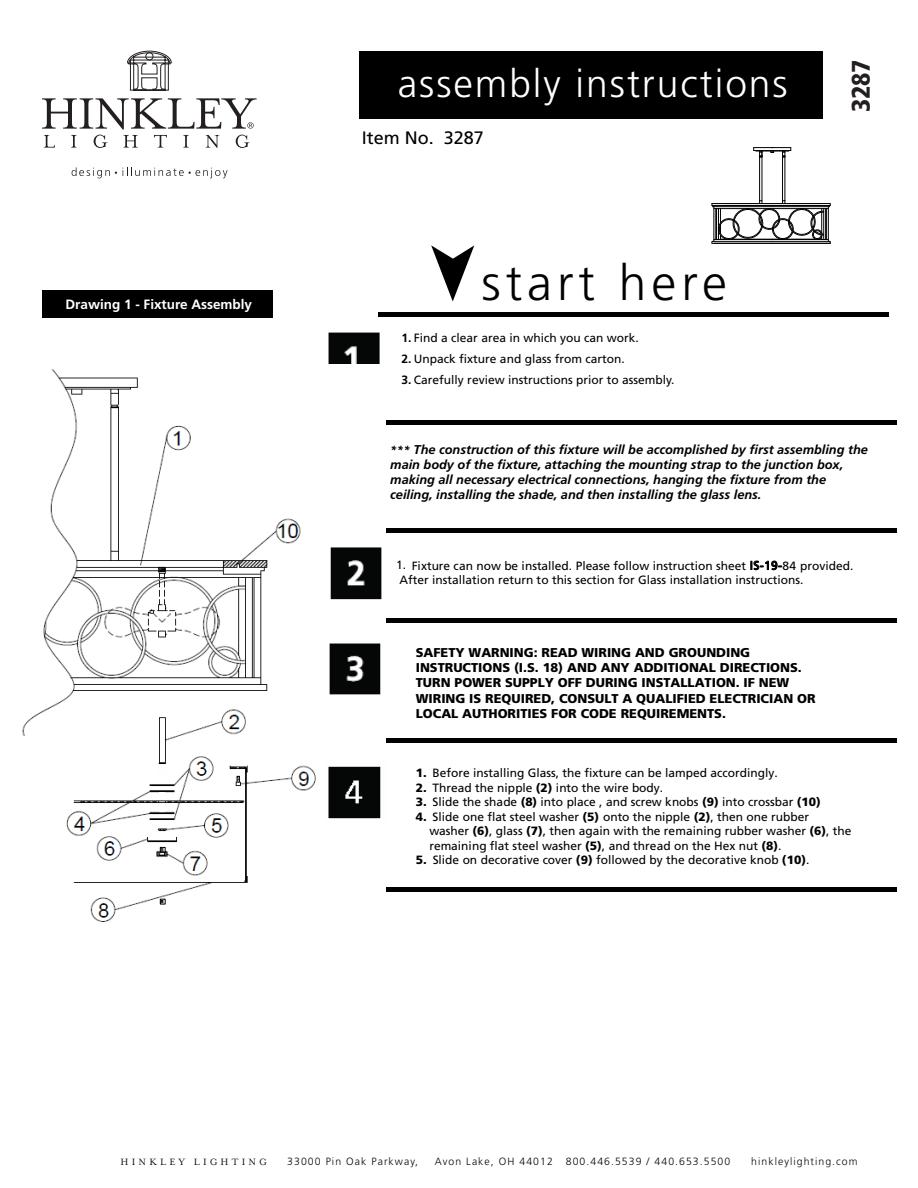
<style>
.page{position:relative;width:918px;height:1188px;background:#fff}
.page>*{position:absolute;margin:0;border:0;box-sizing:border-box;transform-origin:0 0}
.t1{font:300 49.65px "Frutiger LT Std";letter-spacing:.1em;color:#000100}
.t2{font:300 39px "Frutiger LT Std";letter-spacing:.05em;color:#fff}
.t3{font:900 condensed 25.5px "Frutiger LT Std";color:#231f20}
.t4{font:18px "Frutiger LT Std";color:#000}
.t5{font:700 13.5px "Frutiger LT Std";color:#fff}
.t6{font:italic 700 12.75px/15.1px "Frutiger LT Std";color:#000}
.t7{font:900 12.75px/15.3px "Frutiger LT Std";color:#000}
.t8{font:12px/14.4px "Frutiger LT Std";color:#000}
.t9{font:12px "Frutiger LT Std";color:#000100}
.t10{font:300 10.5px "Frutiger LT Std";letter-spacing:.1em;color:#090808}
.t11{font:10.5px "Mrs Eaves Roman";letter-spacing:.3em;color:#090808}
.s1{font-weight:700}
.s2{font-size:12px}
.s3{color:#020303}
.s4{font-weight:900}
</style>
<div class="page">
<img style="left:328px;top:332px;width:52px;height:32px">
<img style="left:22px;top:369px;width:546px;height:553px">
<div style="left:398px;top:320px;width:472px;height:94px;background:#fff"></div>
<div style="left:380px;top:436px;width:499px;height:97px;background:#fff"></div>
<svg style="left:751px;top:561px;width:31px;height:9px"></svg>
<img style="left:324px;top:639px;width:62px;height:60px">
<img style="left:324px;top:544px;width:62px;height:60px">
<div style="left:405px;top:639px;width:445px;height:95px;background:#fff"></div>
<img style="left:324px;top:760px;width:63px;height:65px">
<svg style="left:431px;top:245px;width:43px;height:56px"></svg>
<hr style="left:386px;top:421px;width:511px;height:4px;background:#000">
<hr style="left:386px;top:529px;width:511px;height:4px;background:#000">
<div style="left:386px;top:618px;width:511px;height:5px;background:#000"></div>
<div style="left:386px;top:738px;width:511px;height:5px;background:#000"></div>
<div style="left:386px;top:887px;width:511px;height:5px;background:#000"></div>
<div style="left:42px;top:290px;width:230px;height:28px;background:#000"></div>
<svg style="left:72px;top:167px;width:45px;height:11px"></svg>
<svg style="left:123px;top:167px;width:105px;height:11px"></svg>
<svg style="left:44px;top:135px;width:11px;height:13px"></svg>
<svg style="left:71px;top:135px;width:6px;height:13px"></svg>
<svg style="left:94px;top:135px;width:14px;height:13px"></svg>
<svg style="left:123px;top:135px;width:15px;height:13px"></svg>
<svg style="left:154px;top:135px;width:13px;height:13px"></svg>
<svg style="left:183px;top:135px;width:6px;height:13px"></svg>
<svg style="left:206px;top:135px;width:13px;height:13px"></svg>
<svg style="left:236px;top:135px;width:14px;height:13px"></svg>
<svg style="left:127px;top:51px;width:45px;height:40px"></svg>
<svg style="left:42px;top:98px;width:215px;height:31px"></svg>
<div style="left:359px;top:52px;width:464px;height:67px;background:#000"></div>
<hr style="left:378px;top:313px;width:511px;height:4px;background:#000">
<svg style="left:160px;top:847px;width:5px;height:6px"></svg>
<div style="left:158px;top:764px;width:9px;height:12px;background:#fffdfd"></div>
<svg style="left:160px;top:899px;width:5px;height:5px"></svg>
<hr style="left:762px;top:157px;width:1px;height:44px;background:#000">
<hr style="left:759px;top:157px;width:1px;height:44px;background:#000">
<svg style="left:753px;top:147px;width:39px;height:11px"></svg>
<svg style="left:711px;top:200px;width:120px;height:44px"></svg>
<hr style="left:782px;top:157px;width:1px;height:44px;background:#000">
<hr style="left:785px;top:157px;width:1px;height:44px;background:#000">
<h2 class="t2" style="left:398px;top:61px;width:392px">assembly instructions</h2>
<h3 class="t3" style="left:846px;top:112px;width:55px;rotate:-90deg">3287</h3>
<p class="t5" style="left:66px;top:297px;width:188px">Drawing 1 - Fixture Assembly</p>
<h3 class="t4" style="left:362px;top:127px;width:124px">Item No. 3287</h3>
<h1 class="t1" style="left:481px;top:255px;width:247px">start here</h1>
<p class="t9" style="left:401px;top:330px;width:239px"><span class="s1">1.</span> Find a clear area in which you can work.</p>
<p class="t9" style="left:401px;top:351px;width:225px"><span class="s1">2.</span> Unpack fixture and glass from carton.</p>
<p class="t9" style="left:401px;top:372px;width:275px"><span class="s1">3.</span> Carefully review instructions prior to assembly.</p>
<p class="t6" style="left:390px;top:442px;width:479px"><span class="s2">***</span> The construction of this fixture will be accomplished by first assembling the main body of the fixture, attaching the mounting strap to the junction box, making all necessary electrical connections, hanging the fixture from the ceiling, installing the shade, and then installing the glass lens.</p>
<p class="t8" style="left:396px;top:558px;width:459px"><span class="s3">1.</span> Fixture can now be installed. Please follow instruction sheet IS-19-84 provided.<br>After installation return to this section for Glass installation instructions.</p>
<p class="t7" style="left:416px;top:644px;width:401px">SAFETY WARNING: READ WIRING AND GROUNDING INSTRUCTIONS (I.S. 18) AND ANY ADDITIONAL DIRECTIONS.<br>TURN POWER SUPPLY OFF DURING INSTALLATION. IF NEW WIRING IS REQUIRED, CONSULT A QUALIFIED ELECTRICIAN OR LOCAL AUTHORITIES FOR CODE REQUIREMENTS.</p>
<p class="t8" style="left:416px;top:766px;width:364px"><span class="s4">1.</span> Before installing Glass, the fixture can be lamped accordingly.</p>
<p class="t8" style="left:416px;top:781px;width:249px"><span class="s4">2.</span> Thread the nipple <span class="s4">(2)</span> into the wire body.</p>
<p class="t8" style="left:416px;top:795px;width:406px"><span class="s4">3.</span> Slide the shade <span class="s4">(8)</span> into place , and screw knobs <span class="s4">(9)</span> into crossbar <span class="s4">(10)</span></p>
<p class="t8" style="left:429px;top:809px;width:424px;text-indent:-14px"><span class="s4">4.</span> Slide one flat steel washer <span class="s4">(5)</span> onto the nipple <span class="s4">(2)</span>, then one rubber washer <span class="s4">(6)</span>, glass <span class="s4">(7)</span>, then again with the remaining rubber washer <span class="s4">(6)</span>, the remaining flat steel washer <span class="s4">(5)</span>, and thread on the Hex nut <span class="s4">(8)</span>.</p>
<p class="t8" style="left:416px;top:853px;width:395px"><span class="s4">5.</span> Slide on decorative cover <span class="s4">(9)</span> followed by the decorative knob <span class="s4">(10)</span>.</p>
<p class="t11" style="left:121px;top:1156px;width:148px">HINKLEY LIGHTING</p>
<p class="t10" style="left:287px;top:1155px;width:132px">33000 Pin Oak Parkway,</p>
<p class="t10" style="left:435px;top:1155px;width:297px">Avon Lake, OH 44012 800.446.5539 / 440.653.5500</p>
<p class="t10" style="left:751px;top:1155px;width:108px">hinkleylighting.com</p>
</div>
